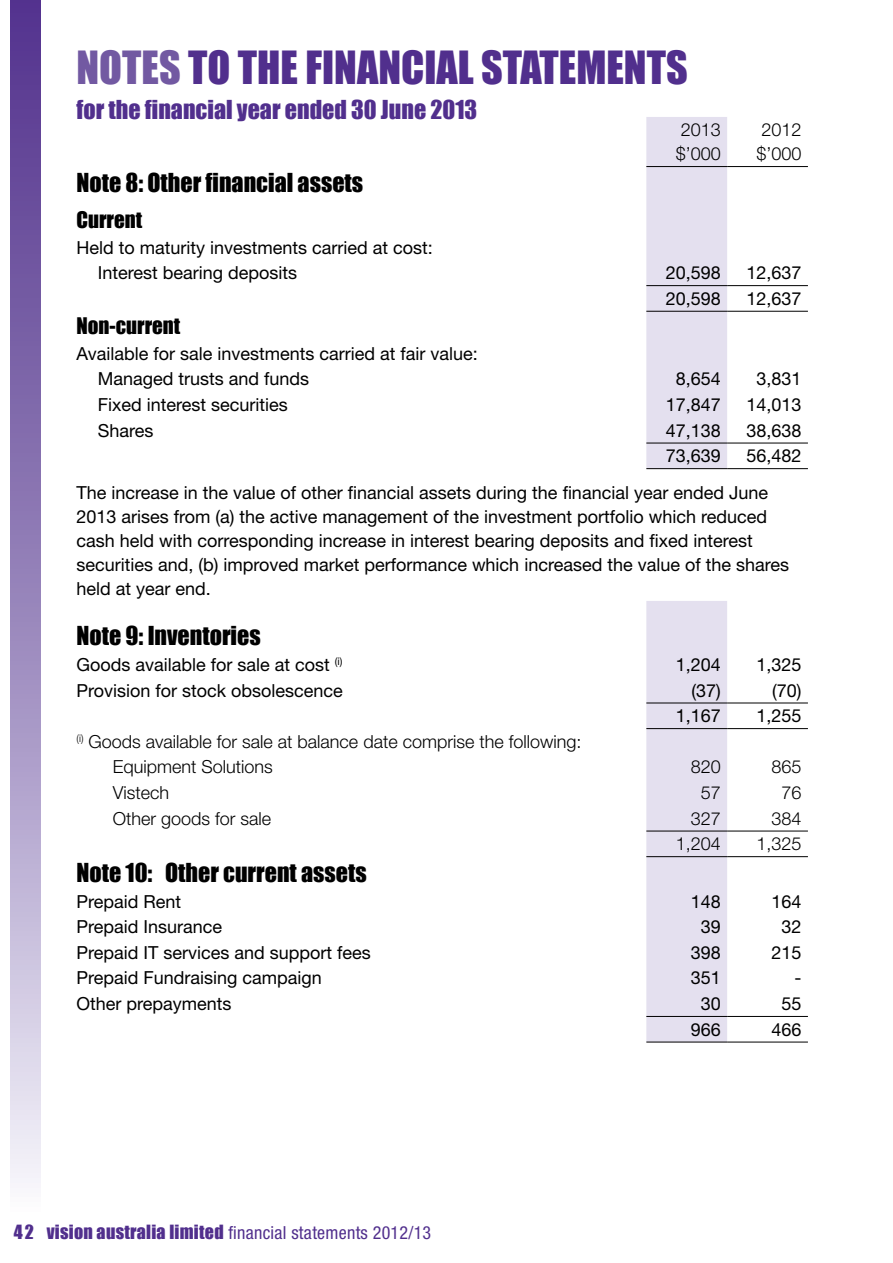
<style>
.page{position:relative;width:893px;height:1263px;background:#fff}
.page>*{position:absolute;margin:0;border:0;box-sizing:border-box;transform-origin:0 0}
.t1{font:42px "Impact";color:#512f8d}
.t2{font:24px "Impact";color:#000}
.t3{font:24px "Impact";color:#512f8d}
.t4{font:21px "Impact";color:#000}
.t5{font:18px/24px "Helvetica Neue LT Std";color:#000}
.t6{font:300 18px/24px "Helvetica Neue LT Std";color:#000}
.t7{font:condensed 18px "Helvetica Neue LT Std";letter-spacing:.015em;color:#512f8d}
.s1{color:#7259a2}
.s2{font-family:"Impact";font-stretch:normal}
</style>
<div class="page">
<div style="left:11px;top:0;width:29px;height:1216px;background:linear-gradient(to bottom,#4c2a88,#f0eff7)"></div>
<svg style="left:646px;top:117px;width:81px;height:925px;background:#e8e4f1"></svg>
<hr style="left:646px;top:285px;width:81px;height:1px;background:#000">
<hr style="left:727px;top:285px;width:81px;height:1px;background:#000">
<hr style="left:646px;top:311px;width:81px;height:1px;background:#000">
<hr style="left:727px;top:311px;width:81px;height:1px;background:#000">
<hr style="left:646px;top:443px;width:81px;height:1px;background:#000">
<hr style="left:727px;top:443px;width:81px;height:1px;background:#000">
<hr style="left:646px;top:468px;width:81px;height:1px;background:#000">
<hr style="left:727px;top:468px;width:81px;height:1px;background:#000">
<hr style="left:646px;top:703px;width:81px;height:1px;background:#000">
<hr style="left:727px;top:703px;width:81px;height:1px;background:#000">
<hr style="left:646px;top:728px;width:81px;height:1px;background:#000">
<hr style="left:727px;top:728px;width:81px;height:1px;background:#000">
<hr style="left:646px;top:831px;width:81px;height:1px;background:#000">
<hr style="left:727px;top:831px;width:81px;height:1px;background:#000">
<hr style="left:646px;top:856px;width:81px;height:1px;background:#000">
<hr style="left:727px;top:856px;width:81px;height:1px;background:#000">
<hr style="left:646px;top:1016px;width:81px;height:1px;background:#000">
<hr style="left:727px;top:1016px;width:81px;height:1px;background:#000">
<hr style="left:646px;top:1042px;width:81px;height:1px;background:#000">
<hr style="left:727px;top:1042px;width:81px;height:1px;background:#000">
<hr style="left:646px;top:166px;width:81px;height:1px;background:#000">
<hr style="left:727px;top:166px;width:81px;height:1px;background:#000">
<h1 class="t1" style="left:77px;top:35px;width:613px"><span class="s1">notes</span> to the financial statements</h1>
<h2 class="t3" style="left:77px;top:91px;width:402px">for the financial year ended 30 June 2013</h2>
<p class="t6" style="left:676px;top:117px;width:47px">2013 $’000</p>
<p class="t6" style="left:756px;top:117px;width:47px">2012 $’000</p>
<h2 class="t2" style="left:77px;top:164px;width:288px">Note 8: Other financial assets</h2>
<p class="t4" style="left:77px;top:203px;width:67px">Current</p>
<p class="t5" style="left:98px;top:234px;width:337px;line-height:25.7px;text-indent:-21px">Held to maturity investments carried at cost:<br>Interest bearing deposits</p>
<p class="t5" style="left:666px;top:261px;width:57px">20,598</p>
<p class="t5" style="left:746px;top:261px;width:57px">12,637</p>
<p class="t5" style="left:666px;top:286px;width:57px">20,598</p>
<p class="t5" style="left:746px;top:286px;width:57px">12,637</p>
<p class="t4" style="left:77px;top:310px;width:105px">Non-current</p>
<p class="t5" style="left:98px;top:340px;width:382px;line-height:25.7px;text-indent:-21px">Available for sale investments carried at fair value:<br>Managed trusts and funds</p>
<p class="t5" style="left:676px;top:367px;width:47px">8,654</p>
<p class="t5" style="left:756px;top:367px;width:47px">3,831</p>
<p class="t5" style="left:98px;top:392px;width:192px">Fixed interest securities</p>
<p class="t5" style="left:666px;top:392px;width:57px">17,847</p>
<p class="t5" style="left:746px;top:392px;width:57px">14,013</p>
<p class="t5" style="left:98px;top:418px;width:57px">Shares</p>
<p class="t5" style="left:666px;top:418px;width:57px">47,138</p>
<p class="t5" style="left:746px;top:418px;width:57px">38,638</p>
<p class="t5" style="left:666px;top:444px;width:57px">73,639</p>
<p class="t5" style="left:77px;top:437px;width:726px;line-height:36.3px;text-indent:670px">56,482<br>The increase in the value of other financial assets during the financial year ended June</p>
<p class="t5" style="left:77px;top:504px;width:714px">2013 arises from (a) the active management of the investment portfolio which reduced cash held with corresponding increase in interest bearing deposits and fixed interest securities and, (b) improved market performance which increased the value of the shares held at year end.</p>
<h2 class="t2" style="left:77px;top:617px;width:186px">Note 9: Inventories</h2>
<p class="t5" style="left:77px;top:652px;width:268px">Goods available for sale at cost <sup>(i)</sup></p>
<p class="t5" style="left:676px;top:652px;width:47px">1,204</p>
<p class="t5" style="left:756px;top:652px;width:47px">1,325</p>
<p class="t5" style="left:77px;top:678px;width:268px">Provision for stock obsolescence</p>
<p class="t5" style="left:691px;top:678px;width:31px">(37)</p>
<p class="t5" style="left:772px;top:678px;width:31px">(70)</p>
<p class="t5" style="left:676px;top:704px;width:47px">1,167</p>
<p class="t5" style="left:756px;top:704px;width:47px">1,255</p>
<p class="t6" style="left:113px;top:728px;width:470px;line-height:25.7px;text-indent:-36px"><sup>(i)</sup> Goods available for sale at balance date comprise the following:<br>Equipment Solutions</p>
<p class="t6" style="left:691px;top:755px;width:32px">820</p>
<p class="t6" style="left:771px;top:755px;width:32px">865</p>
<p class="t6" style="left:113px;top:780px;width:58px">Vistech</p>
<p class="t6" style="left:701px;top:780px;width:22px">57</p>
<p class="t6" style="left:781px;top:780px;width:22px">76</p>
<p class="t6" style="left:113px;top:806px;width:160px">Other goods for sale</p>
<p class="t6" style="left:691px;top:806px;width:32px">327</p>
<p class="t6" style="left:771px;top:806px;width:32px">384</p>
<p class="t6" style="left:676px;top:831px;width:47px">1,204</p>
<p class="t6" style="left:756px;top:831px;width:47px">1,325</p>
<h2 class="t2" style="left:77px;top:854px;width:292px">Note 10: Other current assets</h2>
<p class="t5" style="left:77px;top:889px;width:106px">Prepaid Rent</p>
<p class="t5" style="left:691px;top:889px;width:32px">148</p>
<p class="t5" style="left:771px;top:889px;width:32px">164</p>
<p class="t5" style="left:77px;top:914px;width:147px">Prepaid Insurance</p>
<p class="t5" style="left:701px;top:914px;width:22px">39</p>
<p class="t5" style="left:781px;top:914px;width:22px">32</p>
<p class="t5" style="left:77px;top:940px;width:296px">Prepaid IT services and support fees</p>
<p class="t5" style="left:691px;top:940px;width:32px">398</p>
<p class="t5" style="left:771px;top:940px;width:32px">215</p>
<p class="t5" style="left:76px;top:966px;width:247px">Prepaid Fundraising campaign</p>
<p class="t5" style="left:691px;top:966px;width:32px">351</p>
<p class="t5" style="left:794px;top:966px;width:9px">-</p>
<p class="t5" style="left:76px;top:991px;width:157px">Other prepayments</p>
<p class="t5" style="left:701px;top:991px;width:22px">30</p>
<p class="t5" style="left:781px;top:991px;width:22px">55</p>
<p class="t5" style="left:691px;top:1017px;width:32px">966</p>
<p class="t5" style="left:771px;top:1017px;width:32px">466</p>
<p class="t7" style="left:14px;top:1222px;width:419px"><span class="s2">42 vision australia limited</span> financial statements 2012/13</p>
</div>
